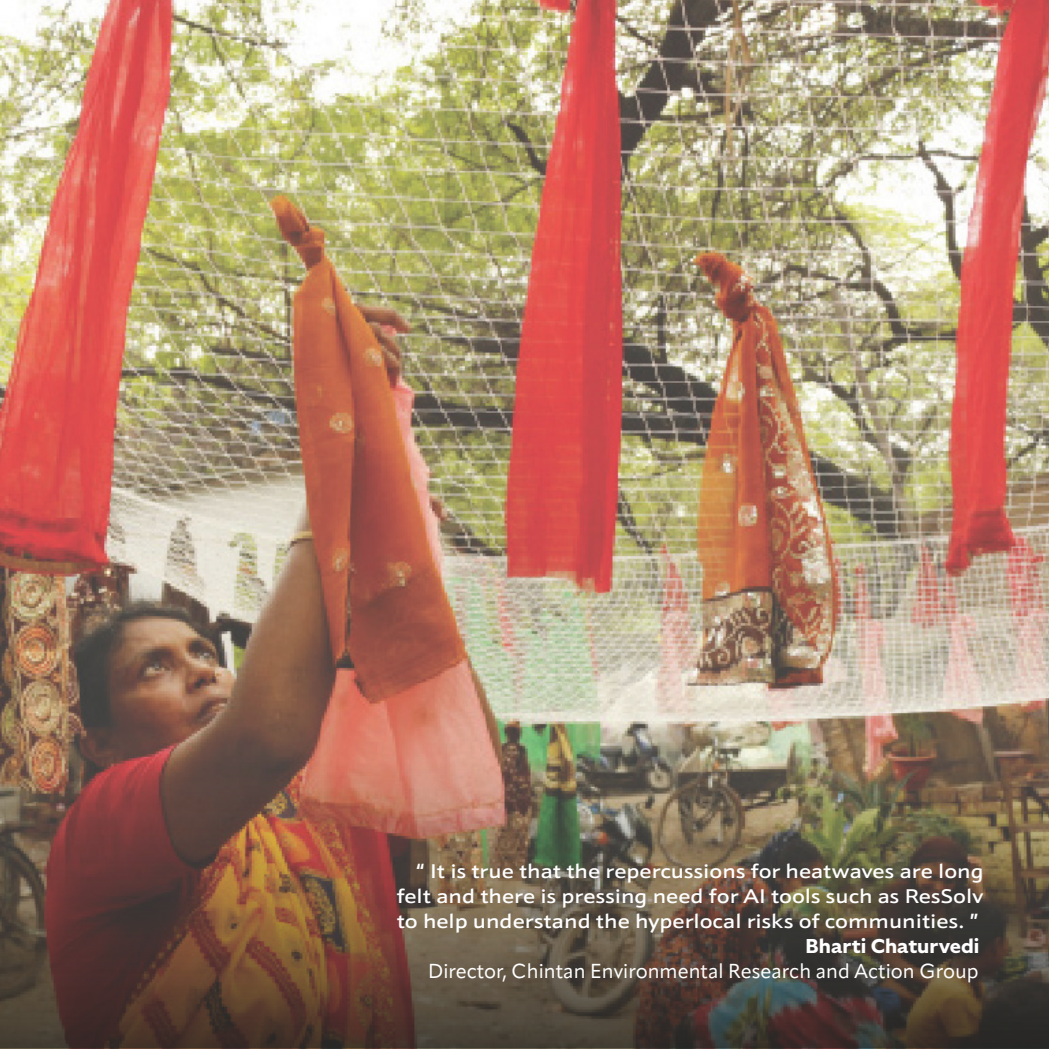
<style>
.page{position:relative;width:1049px;height:1049px;background:#fff}
.page>*{position:absolute;margin:0;border:0;box-sizing:border-box;transform-origin:0 0}
.t1{font:500 20px/25px "Schnebel Sans ME Expand";color:#fff;text-align:justify}
.t2{font:20px "Apparat";color:#fff}
.t3{font:700 20px "Specter";color:#fff}
</style>
<div class="page">
<img style="left:0;top:0;width:1049px;height:749px">
<img style="left:0;top:749px;width:1049px;height:300px">
<p class="t1" style="left:397px;top:858px;width:588px;text-indent:20px">“ It is true that the repercussions for heatwaves are long felt and there is pressing need for AI tools such as ResSolv to help understand the hyperlocal risks of communities. ”</p>
<p class="t3" style="left:805px;top:933px;width:175px">Bharti Chaturvedi</p>
<p class="t2" style="left:428px;top:959px;width:552px">Director, Chintan Environmental Research and Action Group</p>
</div>
